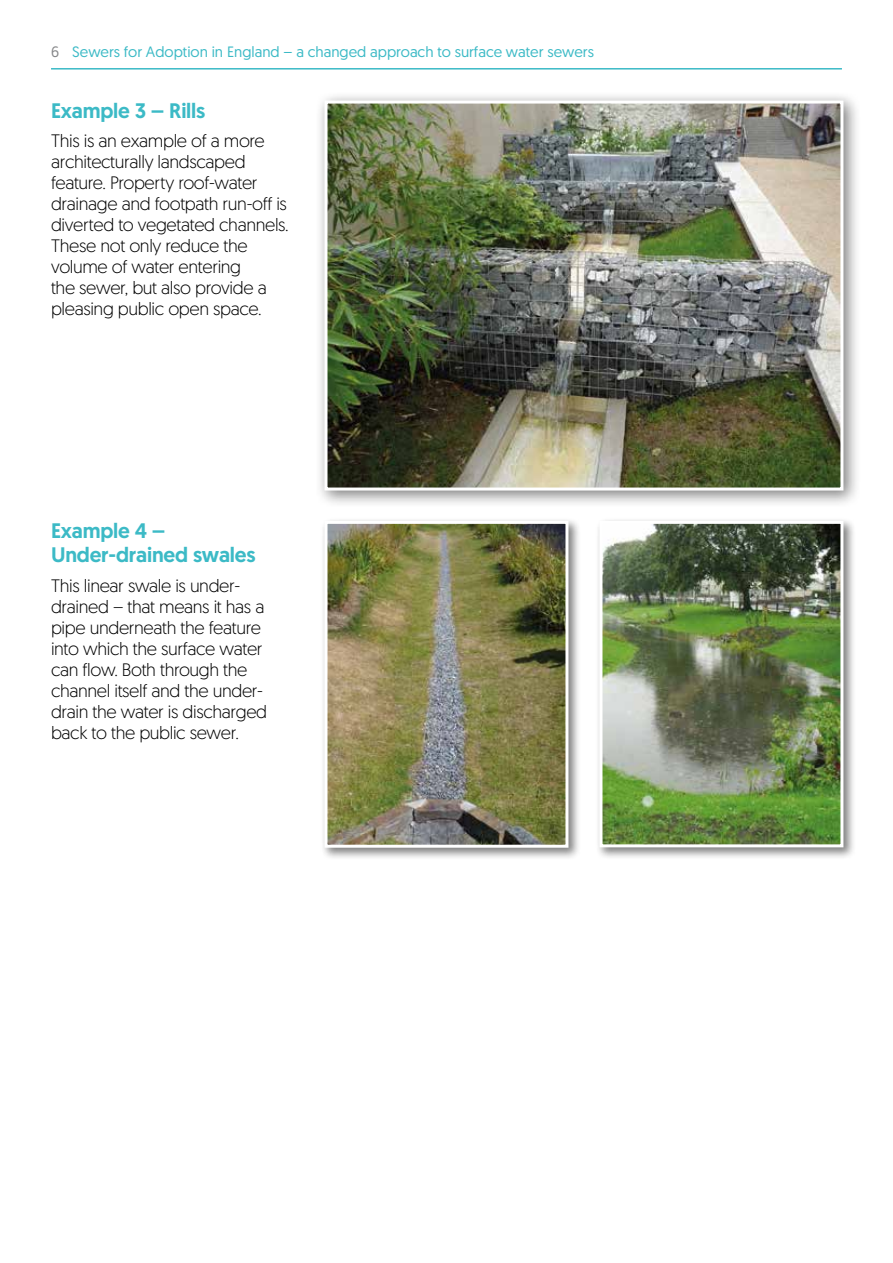
<style>
.page{position:relative;width:893px;height:1263px;background:#fff}
.page>*{position:absolute;margin:0;border:0;box-sizing:border-box;transform-origin:0 0}
.t1{font:500 21px/24px "Geomanist";letter-spacing:-.01em;color:#3cbac6}
.t2{font:300 18px/21px "Geomanist";letter-spacing:-.02em;color:#000}
.t3{font:15px "Geomanist";color:#3cbac6}
.s1{color:#868789}
</style>
<div class="page">
<hr style="left:51px;top:68px;width:791px;height:2px;background:#3cbac6">
<div style="left:315px;top:91px;width:547px;height:418px;background:#000;opacity:.5"></div>
<img style="left:328px;top:105px;width:511px;height:381px">
<div style="left:324px;top:101px;width:519px;height:389px;border:3px solid #fff"></div>
<div style="left:320px;top:517px;width:261px;height:343px;background:#000;opacity:.5"></div>
<img style="left:328px;top:525px;width:236px;height:319px">
<div style="left:324px;top:521px;width:244px;height:327px;border:3px solid #fff"></div>
<div style="left:595px;top:517px;width:261px;height:343px;background:#000;opacity:.5"></div>
<img style="left:603px;top:525px;width:236px;height:318px">
<div style="left:599px;top:521px;width:244px;height:326px;border:3px solid #fff"></div>
<p class="t3" style="left:51px;top:42px;width:544px"><span class="s1">6</span> Sewers for Adoption in England – a changed approach to surface water sewers</p>
<p class="t1" style="left:51px;top:98px;width:156px">Example 3 – Rills</p>
<p class="t2" style="left:51px;top:130px;width:239px">This is an example of a more architecturally landscaped feature. Property roof-water drainage and footpath run-off is diverted to vegetated channels.<br>These not only reduce the volume of water entering<br>the sewer, but also provide a pleasing public open space.</p>
<p class="t1" style="left:51px;top:518px;width:206px">Example 4 –<br>Under-drained swales</p>
<p class="t2" style="left:51px;top:574px;width:218px">This linear swale is under&shy;drained – that means it has a pipe underneath the feature into which the surface water can flow. Both through the channel itself and the under&shy;drain the water is discharged back to the public sewer.</p>
</div>
